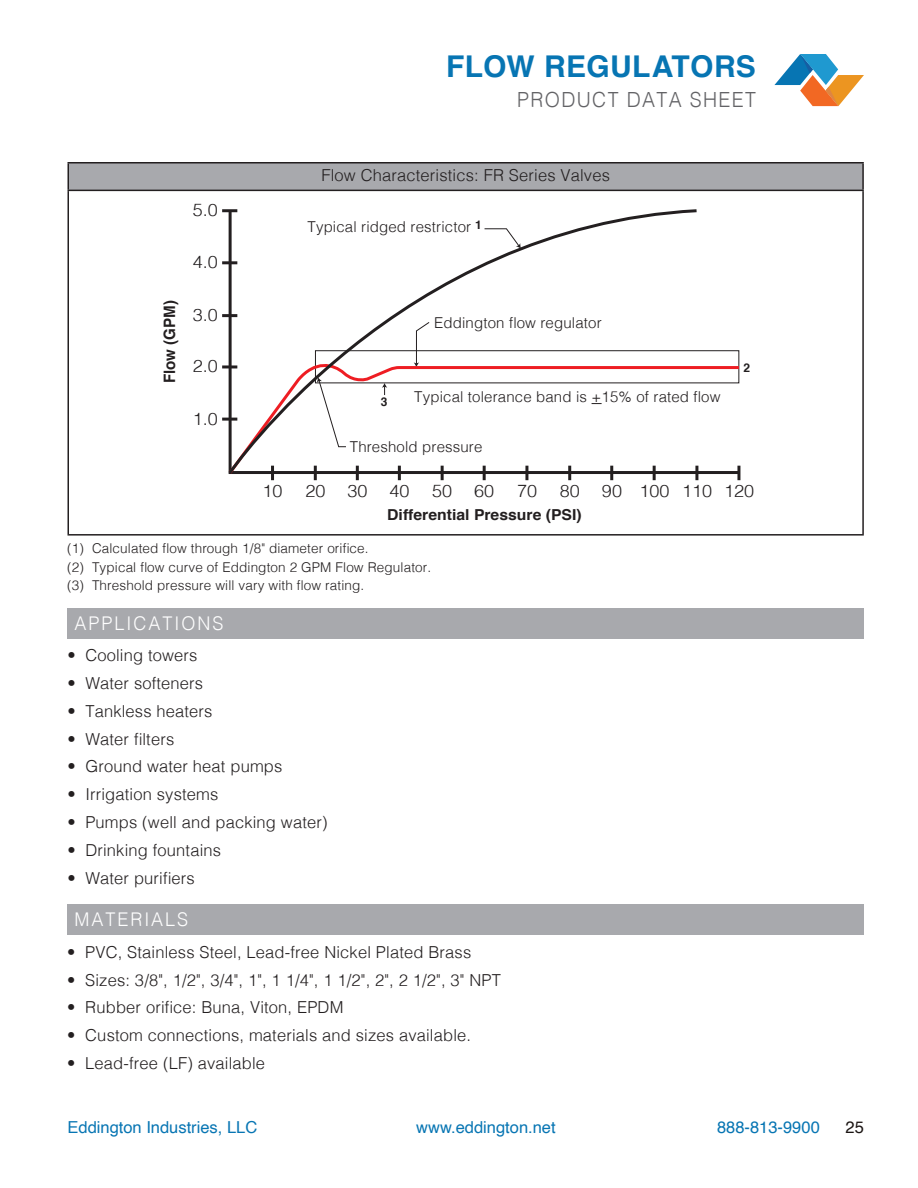
<style>
.page{position:relative;width:918px;height:1188px;background:#fff}
.page>*{position:absolute;margin:0;border:0;box-sizing:border-box;transform-origin:0 0}
.t1{font:700 30px "Helvetica";letter-spacing:.01em;color:#0775b3}
.t2{font:300 20.85px "Helvetica";letter-spacing:.07em;color:#636366;scale:.93 1}
.t3{font:300 18.9px "Helvetica";letter-spacing:.11em;color:#fff;scale:.95 1}
.t4{font:300 17.25px "Helvetica";color:#231f20;scale:1.04 1}
.t5{font:300 16.5px "Helvetica";letter-spacing:.01em;color:#231f20}
.t6{font:16.5px "Helvetica";color:#0775b3}
.t7{font:16.5px "Helvetica";color:#1b1513}
.t8{font:700 15.75px "Helvetica";color:#231f20;scale:.96 1}
.t9{font:700 15.15px "Helvetica";color:#231f20;scale:1.04 1}
.t10{font:300 15px "Helvetica";letter-spacing:.01em;color:#231f20}
.t11{font:300 13.5px/18.8px "Helvetica";letter-spacing:.01em;color:#231f20}
.t12{font:700 12px "Helvetica";color:#231f20}
</style>
<div class="page">
<svg style="left:774px;top:54px;width:90px;height:52px"></svg>
<div style="left:68px;top:608px;width:796px;height:30px;background:#a8a9ad"></div>
<div style="left:67px;top:904px;width:797px;height:31px;background:#a8a9ad"></div>
<div style="left:68px;top:163px;width:795px;height:27px;background:#a8a9ad"></div>
<hr style="left:68px;top:162px;width:796px;height:2px;background:#231f20">
<svg style="left:68px;top:164px;width:1px;height:26px"></svg>
<hr style="left:862px;top:164px;width:2px;height:26px;background:#231f20">
<hr style="left:68px;top:190px;width:796px;height:1px;background:#231f20">
<hr style="left:68px;top:191px;width:1px;height:343px;background:#231f20">
<hr style="left:862px;top:191px;width:2px;height:343px;background:#231f20">
<hr style="left:68px;top:534px;width:796px;height:2px;background:#231f20">
<svg style="left:222px;top:209px;width:519px;height:272px"></svg>
<svg style="left:484px;top:228px;width:37px;height:21px"></svg>
<svg style="left:317px;top:377px;width:30px;height:70px"></svg>
<svg style="left:382px;top:383px;width:5px;height:12px"></svg>
<h1 class="t1" style="left:446px;top:42px;width:311px">FLOW REGULATORS</h1>
<p class="t2" style="left:517px;top:81px;width:258px">PRODUCT DATA SHEET</p>
<p class="t4" style="left:193px;top:195px;width:26px">5.0</p>
<p class="t8" style="left:157px;top:383px;width:88px;rotate:-90deg">Flow (GPM)</p>
<p class="t4" style="left:193px;top:247px;width:26px">4.0</p>
<p class="t4" style="left:193px;top:300px;width:26px">3.0</p>
<p class="t4" style="left:193px;top:352px;width:26px">2.0</p>
<p class="t4" style="left:193px;top:404px;width:26px">1.0</p>
<p class="t5" style="left:321px;top:161px;width:290px">Flow Characteristics: FR Series Valves</p>
<p class="t10" style="left:308px;top:214px;width:176px">Typical ridged restrictor <sup>1</sup></p>
<p class="t10" style="left:434px;top:309px;width:169px">Eddington flow regulator</p>
<p class="t12" style="left:381px;top:392px;width:8px">3</p>
<p class="t10" style="left:414px;top:384px;width:308px">Typical tolerance band is +15% of rated flow</p>
<p class="t10" style="left:350px;top:434px;width:134px">Threshold pressure</p>
<p class="t12" style="left:743px;top:358px;width:8px">2</p>
<p class="t4" style="left:263px;top:476px;width:21px">10</p>
<p class="t4" style="left:305px;top:476px;width:21px">20</p>
<p class="t4" style="left:347px;top:476px;width:21px">30</p>
<p class="t4" style="left:389px;top:476px;width:21px">40</p>
<p class="t4" style="left:432px;top:476px;width:21px">50</p>
<p class="t4" style="left:474px;top:476px;width:21px">60</p>
<p class="t4" style="left:517px;top:476px;width:21px">70</p>
<p class="t4" style="left:560px;top:476px;width:21px">80</p>
<p class="t4" style="left:602px;top:476px;width:148px">90 100 110 120</p>
<p class="t9" style="left:387px;top:502px;width:189px">Differential Pressure (PSI)</p>
<p class="t11" style="left:67px;top:538px;width:365px">(1) Calculated flow through 1/8" diameter orifice.<br>(2) Typical flow curve of Eddington 2 GPM Flow Regulator. (3) Threshold pressure will vary with flow rating.</p>
<p class="t3" style="left:75px;top:607px;width:158px">APPLICATIONS</p>
<p class="t5" style="left:67px;top:642px;width:132px">• Cooling towers</p>
<p class="t5" style="left:67px;top:669px;width:137px">• Water softeners</p>
<p class="t5" style="left:67px;top:697px;width:147px">• Tankless heaters</p>
<p class="t5" style="left:67px;top:725px;width:108px">• Water filters</p>
<p class="t5" style="left:67px;top:753px;width:217px">• Ground water heat pumps</p>
<p class="t5" style="left:67px;top:780px;width:152px">• Irrigation systems</p>
<p class="t5" style="left:67px;top:808px;width:262px">• Pumps (well and packing water)</p>
<p class="t5" style="left:67px;top:836px;width:155px">• Drinking fountains</p>
<p class="t5" style="left:67px;top:864px;width:129px">• Water purifiers</p>
<p class="t3" style="left:74px;top:903px;width:121px">MATERIALS</p>
<p class="t5" style="left:67px;top:938px;width:405px">• PVC, Stainless Steel, Lead-free Nickel Plated Brass</p>
<p class="t5" style="left:67px;top:966px;width:435px">• Sizes: 3/8", 1/2", 3/4", 1", 1 1/4", 1 1/2", 2", 2 1/2", 3" NPT</p>
<p class="t5" style="left:67px;top:993px;width:278px">• Rubber orifice: Buna, Viton, EPDM</p>
<p class="t5" style="left:67px;top:1021px;width:405px">• Custom connections, materials and sizes available.</p>
<p class="t5" style="left:67px;top:1049px;width:199px">• Lead-free (LF) available</p>
<p class="t6" style="left:68px;top:1114px;width:191px">Eddington Industries, LLC</p>
<p class="t6" style="left:416px;top:1114px;width:141px">www.eddington.net</p>
<p class="t6" style="left:717px;top:1114px;width:104px">888-813-9900</p>
<p class="t7" style="left:846px;top:1114px;width:20px">25</p>
</div>
